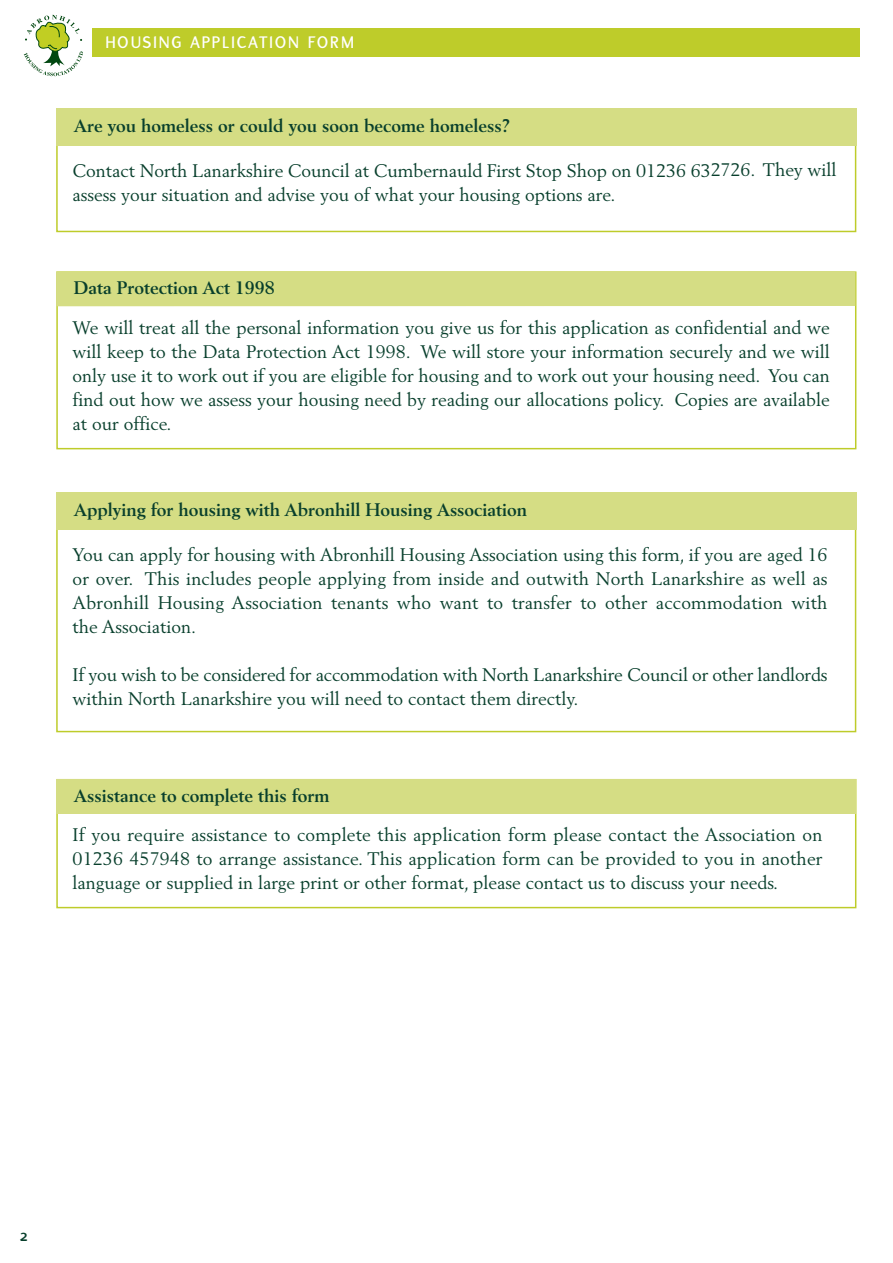
<style>
.page{position:relative;width:893px;height:1263px;background:#fff}
.page>*{position:absolute;margin:0;border:0;box-sizing:border-box;transform-origin:0 0}
.t1{font:18px/24px "Berling";color:#083f2c;text-align:justify}
.t2{font:700 18px "Berling";color:#083f2c}
.t3{font:700 18px "Flux";letter-spacing:.1em;color:#fff}
.t4{font:700 18px "Flux";color:#083f2c}
</style>
<div class="page">
<div style="left:92px;top:28px;width:768px;height:29px;background:#becc2a"></div>
<svg style="left:24px;top:15px;width:59px;height:61px"></svg>
<div style="left:56px;top:110px;width:800px;height:122px;border:2px solid #becc2a"></div>
<div style="left:56px;top:108px;width:801px;height:37px;background:#d5dd84"></div>
<div style="left:56px;top:271px;width:800px;height:178px;border:2px solid #becc2a"></div>
<div style="left:56px;top:271px;width:799px;height:35px;background:#d5dd84"></div>
<div style="left:56px;top:492px;width:801px;height:37px;background:#d5dd84"></div>
<div style="left:56px;top:779px;width:800px;height:129px;border:2px solid #becc2a"></div>
<div style="left:56px;top:779px;width:799px;height:35px;background:#d5dd84"></div>
<p class="t3" style="left:106px;top:31px;width:250px">HOUSING APPLICATION FORM</p>
<p class="t2" style="left:74px;top:118px;width:438px">Are you homeless or could you soon become homeless?</p>
<p class="t1" style="left:73px;top:160px;width:765px">Contact North Lanarkshire Council at Cumbernauld First Stop Shop on 01236 632726. They will assess your situation and advise you of what your housing options are.</p>
<p class="t2" style="left:74px;top:280px;width:203px">Data Protection Act 1998</p>
<p class="t1" style="left:73px;top:317px;width:759px">We will treat all the personal information you give us for this application as confidential and we will keep to the Data Protection Act 1998. We will store your information securely and we will only use it to work out if you are eligible for housing and to work out your housing need. You can find out how we assess your housing need by reading our allocations policy. Copies are available at our office.</p>
<p class="t2" style="left:74px;top:502px;width:455px">Applying for housing with Abronhill Housing Association</p>
<p class="t1" style="left:73px;top:544px;width:756px">You can apply for housing with Abronhill Housing Association using this form, if you are aged 16 or over. This includes people applying from inside and outwith North Lanarkshire as well as Abronhill Housing Association tenants who want to transfer to other accommodation with the Association.</p>
<p class="t1" style="left:73px;top:664px;width:756px">If you wish to be considered for accommodation with North Lanarkshire Council or other landlords within North Lanarkshire you will need to contact them directly.</p>
<p class="t2" style="left:74px;top:788px;width:257px">Assistance to complete this form</p>
<p class="t1" style="left:73px;top:824px;width:751px">If you require assistance to complete this application form please contact the Association on 01236 457948 to arrange assistance. This application form can be provided to you in another language or supplied in large print or other format, please contact us to discuss your needs.</p>
<p class="t4" style="left:20px;top:1225px;width:9px">2</p>
</div>
